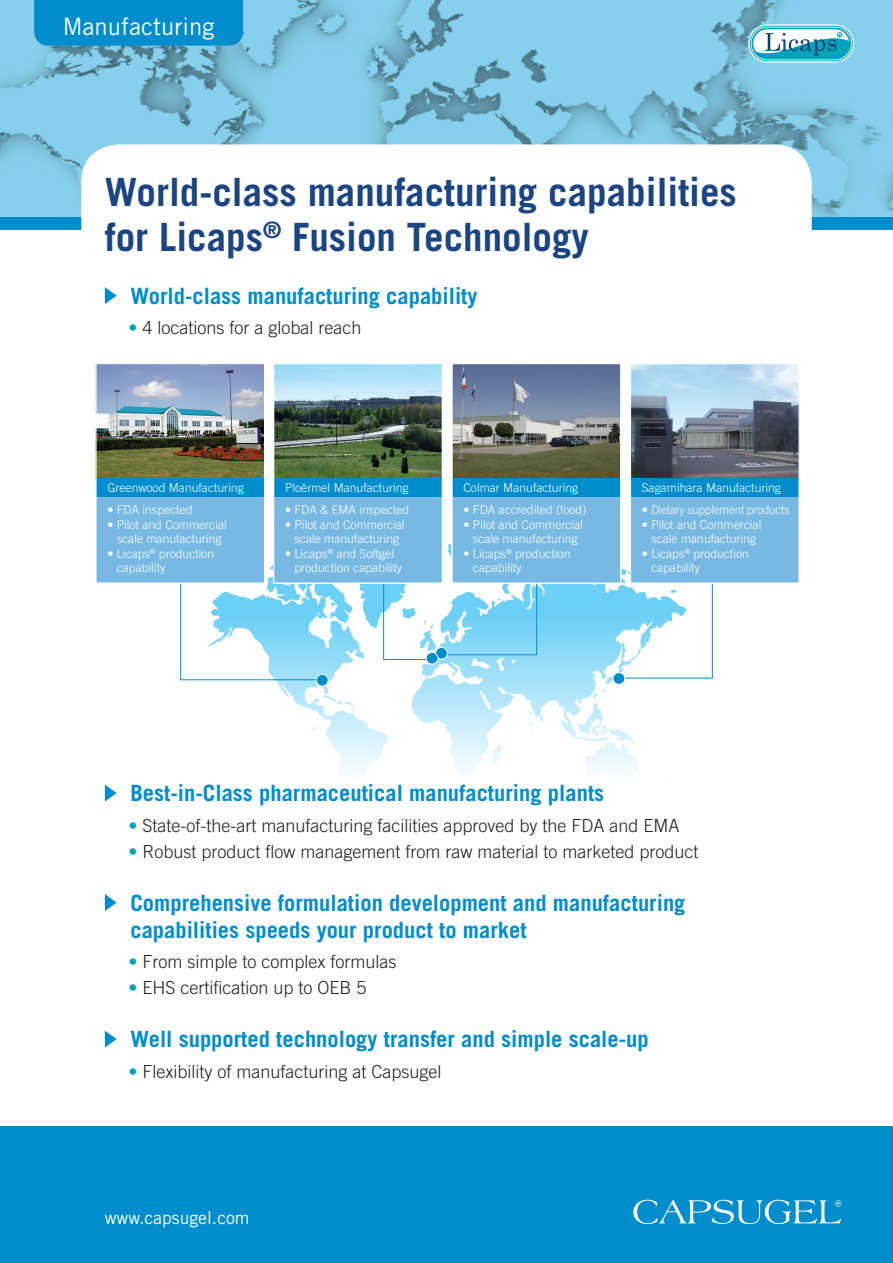
<style>
.page{position:relative;width:893px;height:1263px;background:#fff}
.page>*{position:absolute;margin:0;border:0;box-sizing:border-box;transform-origin:0 0}
.t1{font:700 39px/45px "Trade Gothic LT Std";color:#1b4482}
.t2{font:24px "Trade Gothic LT Std";color:#fff}
.t3{font:700 22.5px/27px "Trade Gothic LT Std";color:#008dce}
.t4{font:300 18px "Trade Gothic LT Std";color:#231f20}
.t5{font:17.55px "Trade Gothic LT Std";color:#fff}
.t6{font:300 12.15px/14.5px "Trade Gothic LT Std";color:#fff;text-align:center}
.s1{color:#00a3bc}
</style>
<div class="page">
<div style="left:0;top:1126px;width:893px;height:137px;background:#008dce"></div>
<img style="left:0;top:0;width:893px;height:217px">
<div style="left:0;top:217px;width:893px;height:13px;background:#008dce"></div>
<div style="left:81px;top:144px;width:731px;height:149px;background:#fff;border-radius:38px"></div>
<svg style="left:276px;top:584px;width:369px;height:187px"></svg>
<svg style="left:383px;top:584px;width:50px;height:76px"></svg>
<svg style="left:442px;top:544px;width:95px;height:112px"></svg>
<svg style="left:618px;top:568px;width:95px;height:111px"></svg>
<svg style="left:180px;top:564px;width:143px;height:117px"></svg>
<div style="left:436px;top:647px;width:11px;height:12px;background:#008dce;border-radius:50%"></div>
<div style="left:435px;top:647px;width:13px;height:12px;border:1px solid #fff;border-radius:50%"></div>
<div style="left:426px;top:652px;width:12px;height:12px;background:#008dce;border-radius:50%"></div>
<div style="left:426px;top:652px;width:12px;height:12px;border:1px solid #fff;border-radius:50%"></div>
<div style="left:316px;top:674px;width:12px;height:12px;background:#008dce;border-radius:50%"></div>
<div style="left:316px;top:674px;width:13px;height:12px;border:1px solid #fff;border-radius:50%"></div>
<div style="left:613px;top:673px;width:12px;height:11px;background:#008dce;border-radius:50%"></div>
<div style="left:613px;top:672px;width:12px;height:13px;border:1px solid #fff;border-radius:50%"></div>
<img style="left:97px;top:365px;width:166px;height:113px">
<div style="left:96px;top:478px;width:169px;height:19px;background:#008dce"></div>
<div style="left:96px;top:497px;width:169px;height:86px;background:#77b9e3"></div>
<div style="left:95px;top:363px;width:170px;height:221px;border:1px solid #fff"></div>
<img style="left:275px;top:365px;width:166px;height:113px">
<div style="left:274px;top:478px;width:168px;height:19px;background:#008dce"></div>
<div style="left:274px;top:497px;width:168px;height:86px;background:#77b9e3"></div>
<div style="left:273px;top:363px;width:170px;height:221px;border:1px solid #fff"></div>
<img style="left:453px;top:365px;width:166px;height:113px">
<div style="left:452px;top:478px;width:169px;height:19px;background:#008dce"></div>
<div style="left:452px;top:497px;width:169px;height:86px;background:#77b9e3"></div>
<div style="left:451px;top:363px;width:170px;height:221px;border:1px solid #fff"></div>
<img style="left:632px;top:365px;width:166px;height:113px">
<div style="left:630px;top:478px;width:169px;height:19px;background:#008dce"></div>
<div style="left:630px;top:497px;width:169px;height:86px;background:#77b9e3"></div>
<div style="left:630px;top:363px;width:170px;height:221px;border:1px solid #fff"></div>
<div style="left:34px;top:0;width:209px;height:46px;background:#008dce"></div>
<svg style="left:633px;top:1200px;width:208px;height:24px"></svg>
<svg style="left:105px;top:287px;width:12px;height:17px"></svg>
<svg style="left:105px;top:784px;width:12px;height:17px"></svg>
<svg style="left:105px;top:894px;width:12px;height:17px"></svg>
<svg style="left:105px;top:1030px;width:12px;height:17px"></svg>
<svg style="left:748px;top:24px;width:106px;height:39px"></svg>
<div style="left:750px;top:26px;width:102px;height:35px;border:1px solid #00a3bc;border-radius:17px"></div>
<div style="left:751px;top:28px;width:100px;height:31px;border:2px solid #00a3bc;border-radius:15px"></div>
<svg style="left:754px;top:32px;width:96px;height:27px"></svg>
<h2 class="t2" style="left:63px;top:12px;width:153px">Manufacturing</h2>
<h1 class="t1" style="left:105px;top:169px;width:633px">World-class manufacturing capabilities for Licaps<sup>®</sup> Fusion Technology</h1>
<h3 class="t3" style="left:130px;top:282px;width:349px">World-class manufacturing capability</h3>
<h3 class="t4" style="left:128px;top:317px;width:235px"><span class="s1">•</span> 4 locations for a global reach</h3>
<p class="t6" style="left:107px;top:480px;width:138px">Greenwood Manufacturing</p>
<p class="t6" style="left:107px;top:502px;width:87px">• FDA inspected</p>
<p class="t6" style="left:107px;top:517px;width:121px">• Pilot and Commercial scale manufacturing</p>
<p class="t6" style="left:117px;top:546px;width:99px;text-align:left;text-indent:-9px">• Licaps<sup>®</sup> production capability</p>
<p class="t6" style="left:285px;top:480px;width:125px">Ploërmel Manufacturing</p>
<p class="t6" style="left:285px;top:502px;width:126px">• FDA &amp; EMA inspected</p>
<p class="t6" style="left:285px;top:517px;width:121px">• Pilot and Commercial scale manufacturing</p>
<p class="t6" style="left:295px;top:546px;width:109px;text-align:left;text-indent:-9px">• Licaps<sup>®</sup> and Softgel production capability</p>
<p class="t6" style="left:463px;top:480px;width:116px">Colmar Manufacturing</p>
<p class="t6" style="left:463px;top:502px;width:124px">• FDA accredited (food)</p>
<p class="t6" style="left:463px;top:517px;width:121px">• Pilot and Commercial scale manufacturing</p>
<p class="t6" style="left:473px;top:546px;width:99px;text-align:left;text-indent:-9px">• Licaps<sup>®</sup> production capability</p>
<p class="t6" style="left:642px;top:480px;width:141px">Sagamihara Manufacturing</p>
<p class="t6" style="left:642px;top:502px;width:149px">• Dietary supplement products</p>
<p class="t6" style="left:642px;top:517px;width:121px">• Pilot and Commercial scale manufacturing</p>
<p class="t6" style="left:651px;top:546px;width:99px;text-align:left;text-indent:-9px">• Licaps<sup>®</sup> production capability</p>
<h3 class="t3" style="left:130px;top:779px;width:475px">Best-in-Class pharmaceutical manufacturing plants</h3>
<h3 class="t4" style="left:128px;top:814px;width:553px"><span class="s1">•</span> State-of-the-art manufacturing facilities approved by the FDA and EMA</h3>
<h3 class="t4" style="left:128px;top:841px;width:572px"><span class="s1">•</span> Robust product flow management from raw material to marketed product</h3>
<h3 class="t3" style="left:130px;top:889px;width:557px">Comprehensive formulation development and manufacturing capabilities speeds your product to market</h3>
<h3 class="t4" style="left:128px;top:951px;width:269px"><span class="s1">•</span> From simple to complex formulas</h3>
<h3 class="t4" style="left:128px;top:977px;width:240px"><span class="s1">•</span> EHS certification up to OEB 5</h3>
<h3 class="t3" style="left:130px;top:1025px;width:520px">Well supported technology transfer and simple scale-up</h3>
<h3 class="t4" style="left:128px;top:1060px;width:315px"><span class="s1">•</span> Flexibility of manufacturing at Capsugel</h3>
<h3 class="t5" style="left:105px;top:1207px;width:146px">www.capsugel.com</h3>
</div>
